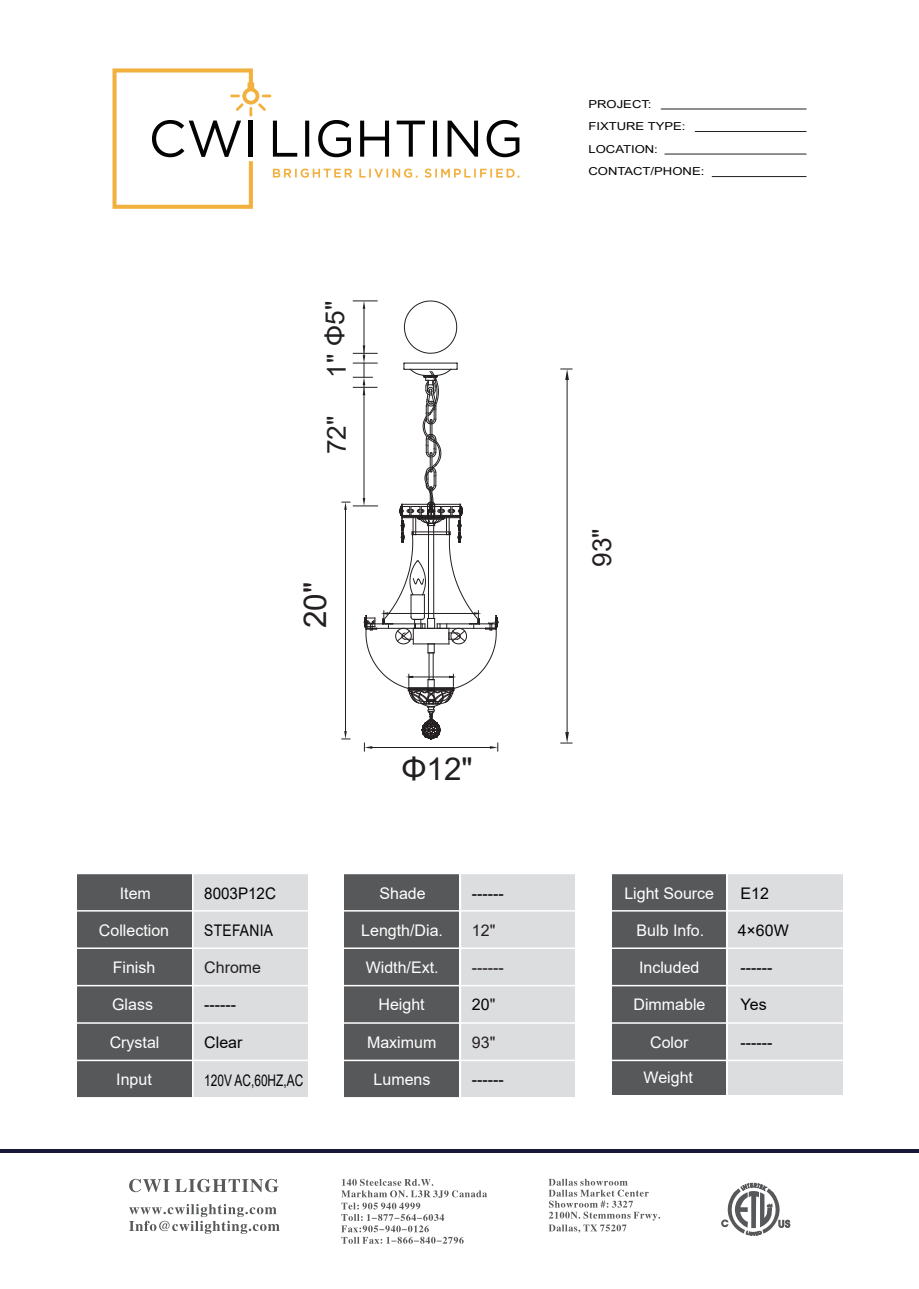
<style>
.page{position:relative;width:919px;height:1289px;background:#fff}
.page>*{position:absolute;margin:0;border:0;box-sizing:border-box;transform-origin:0 0}
.t1{font:31.35px "Arial";color:#231f20}
.t2{font:26.25px "Arial";color:#231f20}
.t3{font:26.1px "Arial";color:#231f20}
.t4{font:16.05px "Arial";color:#fff}
.t5{font:16.05px "Arial";color:#030303}
.t6{font:16.05px "Arial";color:#231f20}
.t7{font:16.05px "Arial";color:#030303;scale:.74 1}
.t8{font:16.05px "Arial";letter-spacing:.02em;color:#030303;scale:.87 1}
.t9{font:16.05px "Arial";color:#030303;scale:.95 1}
.t10{font:10.95px/22.4px "Arial";color:#030303;scale:1.19 1}
.s1{color:#231f20}
</style>
<div class="page">
<svg style="left:342px;top:300px;width:156px;height:451px"></svg>
<hr style="left:566px;top:380px;width:1px;height:352px;background:#231f20">
<svg style="left:560px;top:369px;width:12px;height:11px"></svg>
<svg style="left:560px;top:732px;width:12px;height:11px"></svg>
<hr style="left:0;top:1149px;width:918px;height:4px;background:#171836">
<div style="left:611px;top:873px;width:115px;height:221px;background:#57585a"></div>
<div style="left:77px;top:873px;width:114px;height:224px;background:#57585a"></div>
<div style="left:344px;top:873px;width:115px;height:224px;background:#57585a"></div>
<div style="left:728px;top:873px;width:114px;height:221px;background:#dcdddf"></div>
<div style="left:193px;top:873px;width:115px;height:224px;background:#dcdddf"></div>
<div style="left:460px;top:873px;width:115px;height:224px;background:#dcdddf"></div>
<hr style="left:76px;top:872px;width:767px;height:2px;background:#fff">
<hr style="left:76px;top:910px;width:767px;height:1px;background:#fff">
<hr style="left:76px;top:947px;width:767px;height:2px;background:#fff">
<hr style="left:76px;top:984px;width:767px;height:2px;background:#fff">
<hr style="left:76px;top:1022px;width:767px;height:1px;background:#fff">
<hr style="left:76px;top:1059px;width:767px;height:2px;background:#fff">
<hr style="left:459px;top:857px;width:2px;height:240px;background:#fff">
<svg style="left:721px;top:1182px;width:69px;height:53px"></svg>
<svg style="left:341px;top:1178px;width:146px;height:65px"></svg>
<svg style="left:548px;top:1178px;width:112px;height:54px"></svg>
<svg style="left:129px;top:1178px;width:149px;height:14px"></svg>
<svg style="left:129px;top:1204px;width:150px;height:29px"></svg>
<hr style="left:660px;top:109px;width:146px;height:1px;background:#231f20">
<hr style="left:694px;top:131px;width:112px;height:1px;background:#231f20">
<hr style="left:664px;top:154px;width:142px;height:1px;background:#231f20">
<hr style="left:711px;top:176px;width:95px;height:1px;background:#231f20">
<svg style="left:112px;top:68px;width:407px;height:141px"></svg>
<h2 class="t2" style="left:317px;top:378px;width:78px;rotate:-90deg">1" Φ5"</h2>
<h2 class="t2" style="left:318px;top:454px;width:40px;rotate:-90deg">72"</h2>
<h1 class="t1" style="left:293px;top:628px;width:48px;rotate:-90deg">20"</h1>
<h1 class="t1" style="left:401px;top:747px;width:73px">Φ12"</h1>
<p class="t4" style="left:120px;top:882px;width:33px">Item</p>
<p class="t4" style="left:99px;top:919px;width:72px">Collection</p>
<p class="t4" style="left:113px;top:956px;width:44px">Finish</p>
<p class="t4" style="left:112px;top:993px;width:42px">Glass</p>
<p class="t4" style="left:110px;top:1030px;width:51px">Crystal</p>
<p class="t4" style="left:116px;top:1067px;width:37px">Input</p>
<p class="t9" style="left:204px;top:882px;width:77px">8003P12C</p>
<p class="t4" style="left:379px;top:882px;width:48px">Shade</p>
<p class="t4" style="left:361px;top:919px;width:83px">Length/Dia.</p>
<p class="t4" style="left:365px;top:956px;width:74px">Width/Ext.</p>
<p class="t4" style="left:378px;top:993px;width:48px">Height</p>
<p class="t4" style="left:367px;top:1030px;width:71px">Maximum</p>
<p class="t5" style="left:472px;top:882px;width:33px">------</p>
<p class="t6" style="left:472px;top:919px;width:25px">12"</p>
<p class="t8" style="left:204px;top:919px;width:81px">STEFANIA</p>
<p class="t6" style="left:204px;top:956px;width:58px">Chrome</p>
<p class="t6" style="left:472px;top:956px;width:33px">------</p>
<p class="t5" style="left:472px;top:993px;width:25px">20<span class="s1">"</span></p>
<p class="t6" style="left:472px;top:1030px;width:25px">93"</p>
<p class="t5" style="left:472px;top:1067px;width:33px">------</p>
<p class="t5" style="left:204px;top:993px;width:33px">------</p>
<p class="t5" style="left:204px;top:1030px;width:40px">Clear</p>
<p class="t7" style="left:204px;top:1069px;width:135px">120V AC,60HZ,AC</p>
<p class="t4" style="left:373px;top:1067px;width:58px">Lumens</p>
<p class="t10" style="left:588px;top:93px;width:99px">PROJECT:<br>FIXTURE TYPE:<br>LOCATION:<br>CONTACT/PHONE:</p>
<h3 class="t3" style="left:584px;top:567px;width:40px;rotate:-90deg">93"</h3>
<p class="t4" style="left:624px;top:882px;width:91px">Light Source</p>
<p class="t4" style="left:636px;top:919px;width:69px">Bulb Info.</p>
<p class="t4" style="left:639px;top:956px;width:62px">Included</p>
<p class="t4" style="left:633px;top:993px;width:73px">Dimmable</p>
<p class="t4" style="left:650px;top:1030px;width:40px">Color</p>
<p class="t4" style="left:643px;top:1066px;width:51px">Weight</p>
<p class="t5" style="left:740px;top:882px;width:30px">E12</p>
<p class="t5" style="left:737px;top:919px;width:53px">4×60W</p>
<p class="t5" style="left:740px;top:956px;width:33px">------</p>
<p class="t5" style="left:740px;top:993px;width:28px">Yes</p>
<p class="t5" style="left:740px;top:1030px;width:33px">------</p>
</div>
